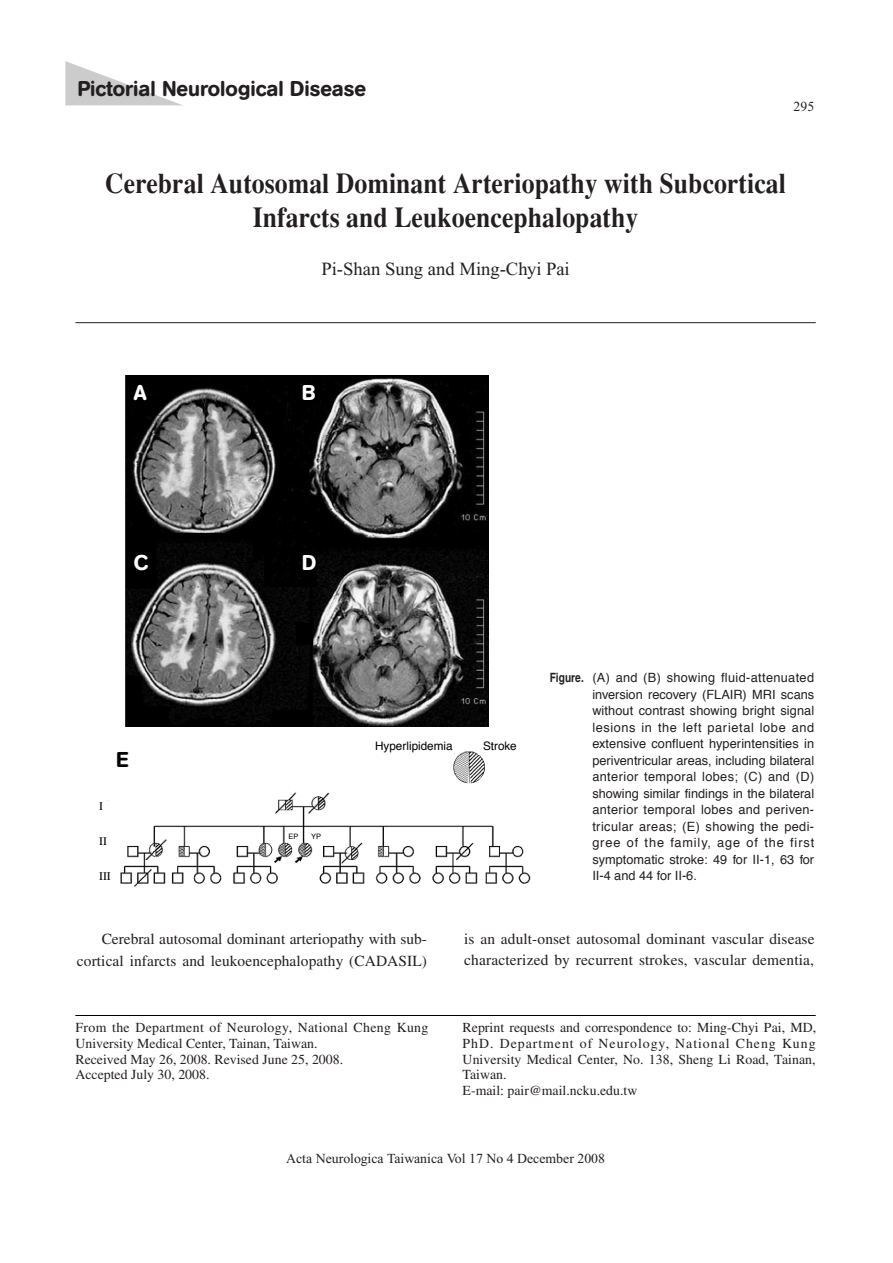
<style>
.page{position:relative;width:893px;height:1263px;background:#fff}
.page>*{position:absolute;margin:0;border:0;box-sizing:border-box;transform-origin:0 0}
.t1{font:700 28.65px/34px "Times";color:#231f20;text-align:center;scale:.9 1}
.t2{font:500 21.3px "AG Book Rounded";color:#231f20}
.t3{font:500 21.3px "AG Book Rounded";color:#fff}
.t4{font:500 21.3px "AG Book Rounded";color:#000}
.t5{font:18.6px "Times New Roman";color:#231f20}
.t6{font:15.45px/21.3px "Times";letter-spacing:.005em;color:#231f20}
.t7{font:13.8px/15.9px "Times";color:#231f20}
.t8{font:13.8px "Times New Roman";color:#231f20}
.t9{font:12.75px/16.5px "Helvetica";color:#231f20;text-align:justify}
.t10{font:11.7px "Helvetica";color:#000}
.t11{font:11.7px "Times";color:#000}
.t12{font:7.5px "Helvetica";color:#000}
.s1{font-weight:700}
</style>
<div class="page">
<hr style="left:75px;top:1015px;width:740px;height:1px;background:#000">
<hr style="left:75px;top:322px;width:740px;height:1px;background:#231f20">
<svg style="left:65px;top:61px;width:117px;height:44px"></svg>
<img style="left:125px;top:375px;width:363px;height:351px">
<img style="left:107px;top:751px;width:424px;height:136px">
<div style="left:98px;top:801px;width:20px;height:100px;background:#fff"></div>
<div style="left:115px;top:750px;width:21px;height:26px;background:#fff"></div>
<div style="left:357px;top:740px;width:97px;height:17px;background:#fff"></div>
<div style="left:478px;top:744px;width:11px;height:10px;background:#fff"></div>
<div style="left:481px;top:740px;width:45px;height:16px;background:#fff"></div>
<div style="left:310px;top:832px;width:16px;height:10px;background:#fff"></div>
<div style="left:287px;top:832px;width:14px;height:10px;background:#fff"></div>
<h2 class="t2" style="left:77px;top:81px;width:290px">Pictorial Neurological Disease</h2>
<p class="t8" style="left:793px;top:101px;width:22px">295</p>
<h1 class="t1" style="left:105px;top:169px;width:757px">Cerebral Autosomal Dominant Arteriopathy with Subcortical<br>Infarcts and Leukoencephalopathy</h1>
<h3 class="t5" style="left:321px;top:262px;width:250px">Pi-Shan Sung and Ming-Chyi Pai</h3>
<h2 class="t3" style="left:134px;top:385px;width:14px">A</h2>
<h2 class="t3" style="left:302px;top:385px;width:15px">B</h2>
<h2 class="t3" style="left:134px;top:555px;width:16px">C</h2>
<h2 class="t3" style="left:302px;top:555px;width:16px">D</h2>
<h2 class="t4" style="left:116px;top:752px;width:14px">E</h2>
<p class="t11" style="left:99px;top:802px;width:5px">I</p>
<p class="t11" style="left:99px;top:837px;width:9px">II</p>
<p class="t11" style="left:99px;top:872px;width:13px">III</p>
<p class="t12" style="left:288px;top:833px;width:11px">EP</p>
<p class="t12" style="left:311px;top:833px;width:11px">YP</p>
<p class="t10" style="left:375px;top:741px;width:79px">Hyperlipidemia</p>
<p class="t10" style="left:483px;top:741px;width:35px">Stroke</p>
<p class="t9" style="left:592px;top:671px;width:223px;text-indent:-43px"><span class="s1">Figure.</span> (A) and (B) showing fluid-attenuated inversion recovery (FLAIR) MRI scans without contrast showing bright signal lesions in the left parietal lobe and extensive confluent hyperintensities in periventricular areas, including bilateral anterior temporal lobes; (C) and (D) showing similar findings in the bilateral anterior temporal lobes and periven&shy;tricular areas; (E) showing the pedi&shy;gree of the family, age of the first symptomatic stroke: 49 for II-1, 63 for II-4 and 44 for II-6.</p>
<p class="t6" style="left:77px;top:930px;width:351px;text-align:right">Cerebral autosomal dominant arteriopathy with sub&shy;cortical infarcts and leukoencephalopathy (CADASIL)</p>
<p class="t6" style="left:464px;top:930px;width:352px">is an adult-onset autosomal dominant vascular disease characterized by recurrent strokes, vascular dementia,</p>
<p class="t7" style="left:75px;top:1020px;width:354px">From the Department of Neurology, National Cheng Kung University Medical Center, Tainan, Taiwan.<br>Received May 26, 2008. Revised June 25, 2008.<br>Accepted July 30, 2008.</p>
<p class="t7" style="left:462px;top:1020px;width:355px">Reprint requests and correspondence to: Ming-Chyi Pai, MD, PhD. Department of Neurology, National Cheng Kung University Medical Center, No. 138, Sheng Li Road, Tainan, Taiwan.<br>E-mail: pair@mail.ncku.edu.tw</p>
<p class="t8" style="left:286px;top:1153px;width:320px">Acta Neurologica Taiwanica Vol 17 No 4 December 2008</p>
</div>
